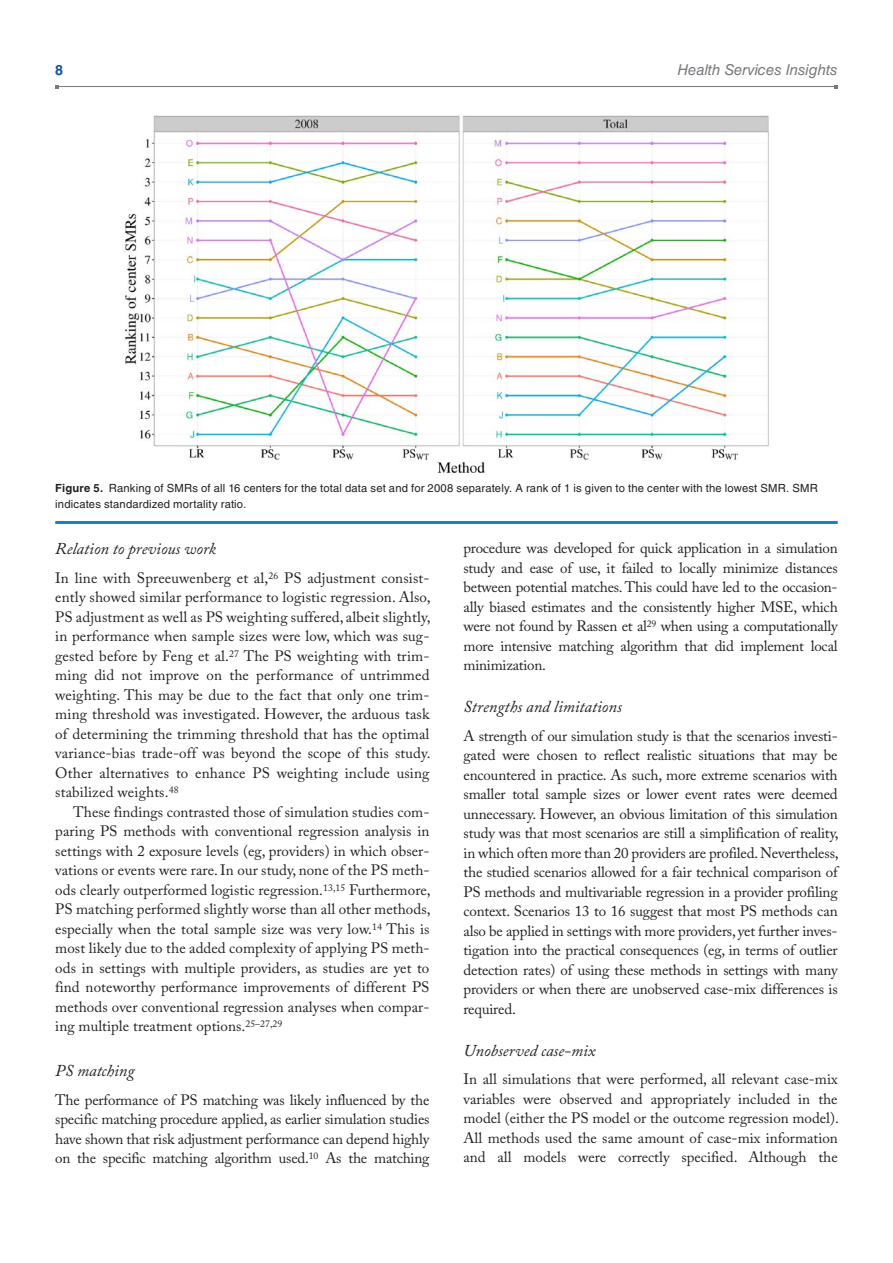
<style>
.page{position:relative;width:893px;height:1263px;background:#fff}
.page>*{position:absolute;margin:0;border:0;box-sizing:border-box;transform-origin:0 0}
.t1{font:italic 16.5px "Adobe Caslon Pro";color:#231f20}
.t2{font:15px/19.5px "Adobe Caslon Pro";letter-spacing:-.005em;color:#231f20;text-align:justify}
.t3{font:italic 15px "Helvetica LT Std";letter-spacing:-.005em;color:#76787b}
.t4{font:700 14.25px "Helvetica LT Std";color:#1055a4}
.t5{font:11.25px/16.5px "Helvetica LT Std";letter-spacing:.015em;color:#231f20}
.s1{font-weight:700}
</style>
<div class="page">
<hr style="left:57px;top:86px;width:779px;height:1px;background:#76787b">
<hr style="left:55px;top:521px;width:783px;height:3px;background:#1582c5">
<img style="left:125px;top:115px;width:644px;height:358px">
<p class="t4" style="left:55px;top:61px;width:9px">8</p>
<p class="t3" style="left:677px;top:61px;width:162px">Health Services Insights</p>
<p class="t5" style="left:55px;top:479px;width:764px"><span class="s1">Figure 5.</span> Ranking of SMRs of all 16 centers for the total data set and for 2008 separately. A rank of 1 is given to the center with the lowest SMR. SMR indicates standardized mortality ratio.</p>
<p class="t1" style="left:55px;top:539px;width:162px">Relation to previous work</p>
<p class="t2" style="left:55px;top:568px;width:377px">In line with Spreeuwenberg et al,<sup>26</sup> PS adjustment consist&shy;ently showed similar performance to logistic regression. Also, PS adjustment as well as PS weighting suffered, albeit slightly, in performance when sample sizes were low, which was sug&shy;gested before by Feng et al.<sup>27</sup> The PS weighting with trim&shy;ming did not improve on the performance of untrimmed weighting. This may be due to the fact that only one trim&shy;ming threshold was investigated. However, the arduous task of determining the trimming threshold that has the optimal variance-bias trade-off was beyond the scope of this study.<br>Other alternatives to enhance PS weighting include using stabilized weights.<sup>48</sup></p>
<p class="t2" style="left:55px;top:802px;width:377px;text-indent:18px">These findings contrasted those of simulation studies com&shy;paring PS methods with conventional regression analysis in settings with 2 exposure levels (eg, providers) in which obser&shy;vations or events were rare. In our study, none of the PS meth&shy;ods clearly outperformed logistic regression.<sup>13,15</sup> Furthermore, PS matching performed slightly worse than all other methods, especially when the total sample size was very low.<sup>14</sup> This is most likely due to the added complexity of applying PS meth&shy;ods in settings with multiple providers, as studies are yet to find noteworthy performance improvements of different PS methods over conventional regression analyses when compar&shy;ing multiple treatment options.<sup>25–27,29</sup></p>
<p class="t1" style="left:55px;top:1061px;width:81px">PS matching</p>
<p class="t2" style="left:55px;top:1090px;width:376px">The performance of PS matching was likely influenced by the specific matching procedure applied, as earlier simulation studies have shown that risk adjustment performance can depend highly on the specific matching algorithm used.<sup>10</sup> As the matching</p>
<p class="t2" style="left:463px;top:538px;width:376px">procedure was developed for quick application in a simulation study and ease of use, it failed to locally minimize distances between potential matches. This could have led to the occasion&shy;ally biased estimates and the consistently higher MSE, which were not found by Rassen et al<sup>29</sup> when using a computationally more intensive matching algorithm that did implement local minimization.</p>
<p class="t1" style="left:463px;top:697px;width:160px">Strengths and limitations</p>
<p class="t2" style="left:463px;top:726px;width:377px">A strength of our simulation study is that the scenarios investi&shy;gated were chosen to reflect realistic situations that may be encountered in practice. As such, more extreme scenarios with smaller total sample sizes or lower event rates were deemed unnecessary. However, an obvious limitation of this simulation study was that most scenarios are still a simplification of reality, in which often more than 20 providers are profiled. Nevertheless, the studied scenarios allowed for a fair technical comparison of PS methods and multivariable regression in a provider profiling context. Scenarios 13 to 16 suggest that most PS methods can also be applied in settings with more providers, yet further inves&shy;tigation into the practical consequences (eg, in terms of outlier detection rates) of using these methods in settings with many providers or when there are unobserved case-mix differences is required.</p>
<p class="t1" style="left:463px;top:1040px;width:134px">Unobserved case-mix</p>
<p class="t2" style="left:463px;top:1069px;width:377px">In all simulations that were performed, all relevant case-mix variables were observed and appropriately included in the model (either the PS model or the outcome regression model).<br>All methods used the same amount of case-mix information and all models were correctly specified. Although the</p>
</div>
